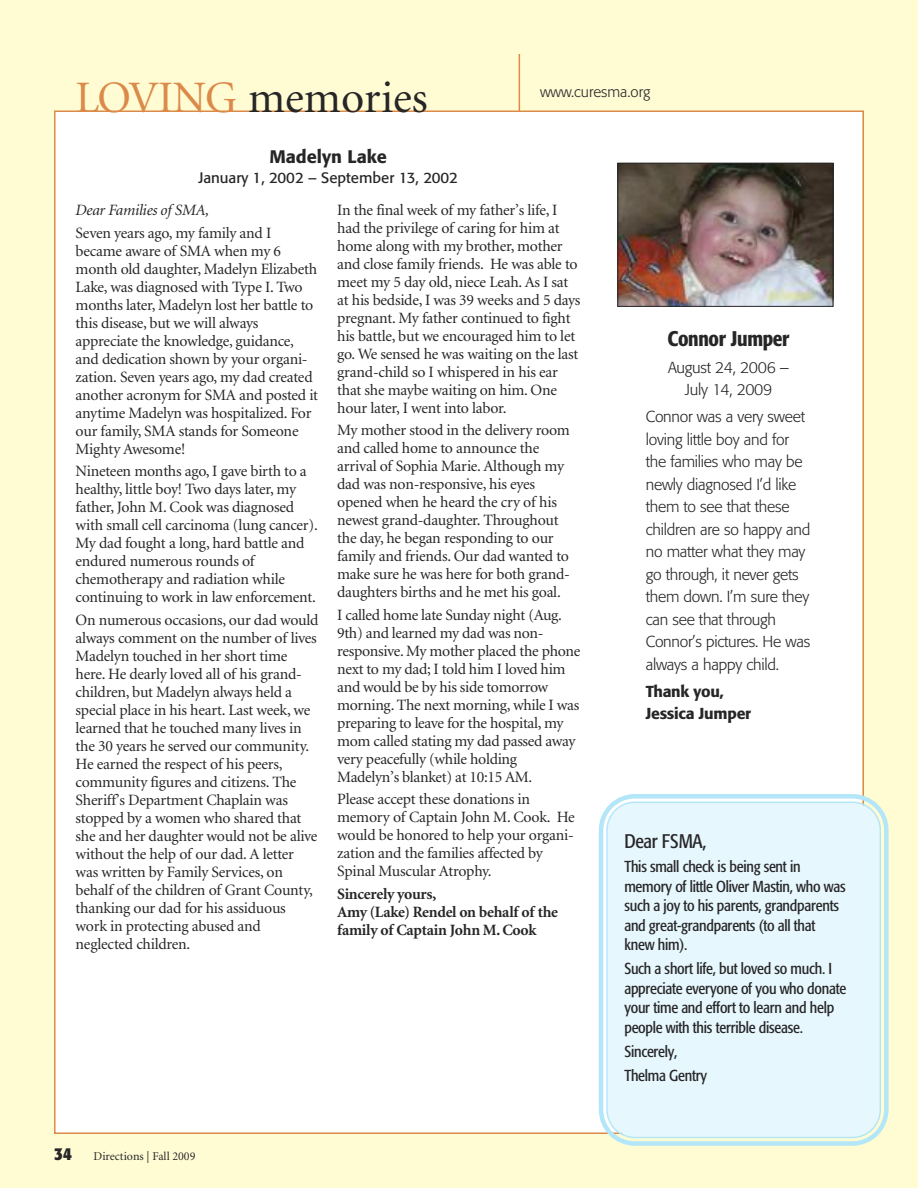
<style>
.page{position:relative;width:918px;height:1188px;background:#fffcd4}
.page>*{position:absolute;margin:0;border:0;box-sizing:border-box;transform-origin:0 0}
.t1{font:45px "Minion";letter-spacing:-.005em;color:#272627}
.t2{font:500 condensed 21px "Formata";letter-spacing:-.015em;color:#272627}
.t3{font:condensed 19.5px "Formata";letter-spacing:-.015em;color:#272627}
.t4{font:500 18px "Formata";color:#272627}
.t5{font:15.75px/18px "Minion";letter-spacing:-.015em;color:#272627}
.t6{font:condensed 15.75px/19.5px "Formata";letter-spacing:-.015em;color:#272627}
.t7{font:300 15.75px/22.5px "Formata";letter-spacing:-.015em;color:#272627;text-align:center}
.t8{font:700 15.75px/18px "Minion";letter-spacing:-.015em;color:#272627}
.t9{font:500 15.75px/22.5px "Formata";letter-spacing:-.015em;color:#272627}
.t10{font:italic 15.75px "Minion";letter-spacing:-.015em;color:#272627}
.t11{font:15px "Formata";color:#272627}
.t12{font:300 15px "Formata";color:#272627}
.t13{font:12px "Minion";color:#272627}
.s1{color:#dc8a49}
.s2{font-family:"Formata";font-weight:700;font-stretch:condensed;font-size:18px}
</style>
<div class="page">
<div style="left:56px;top:112px;width:806px;height:1020px;background:#fff"></div>
<hr style="left:519px;top:54px;width:1px;height:57px;background:#dc8a49">
<svg style="left:597px;top:792px;width:292px;height:354px"></svg>
<svg style="left:606px;top:801px;width:276px;height:338px"></svg>
<img style="left:619px;top:165px;width:212px;height:140px">
<div style="left:617px;top:163px;width:216px;height:144px;border:1px solid #272627"></div>
<h1 class="t1" style="left:76px;top:80px;width:354px"><span class="s1">LOVING</span> memories</h1>
<p class="t12" style="left:540px;top:86px;width:112px">www.curesma.org</p>
<p class="t4" style="left:269px;top:149px;width:119px">Madelyn Lake</p>
<p class="t11" style="left:198px;top:172px;width:261px">January 1, 2002 – September 13, 2002</p>
<p class="t10" style="left:76px;top:204px;width:135px">Dear Families of SMA,</p>
<p class="t5" style="left:76px;top:225px;width:244px">Seven years ago, my family and I became aware of SMA when my 6 month old daughter, Madelyn Elizabeth Lake, was diagnosed with Type I. Two months later, Madelyn lost her battle to this disease, but we will always appreciate the knowledge, guidance, and dedication shown by your organi&shy;zation. Seven years ago, my dad created another acronym for SMA and posted it anytime Madelyn was hospitalized. For our family, SMA stands for Someone Mighty Awesome!</p>
<p class="t5" style="left:76px;top:463px;width:244px">Nineteen months ago, I gave birth to a healthy, little boy! Two days later, my father, John M. Cook was diagnosed with small cell carcinoma (lung cancer).<br>My dad fought a long, hard battle and endured numerous rounds of chemotherapy and radiation while continuing to work in law enforcement.</p>
<p class="t5" style="left:76px;top:612px;width:244px">On numerous occasions, our dad would always comment on the number of lives Madelyn touched in her short time here. He dearly loved all of his grand&shy;children, but Madelyn always held a special place in his heart. Last week, we learned that he touched many lives in the 30 years he served our community.<br>He earned the respect of his peers, community figures and citizens. The Sheriff’s Department Chaplain was stopped by a women who shared that she and her daughter would not be alive without the help of our dad. A letter was written by Family Services, on behalf of the children of Grant County, thanking our dad for his assiduous work in protecting abused and neglected children.</p>
<p class="t5" style="left:337px;top:202px;width:245px">In the final week of my father’s life, I had the privilege of caring for him at home along with my brother, mother and close family friends. He was able to meet my 5 day old, niece Leah. As I sat at his bedside, I was 39 weeks and 5 days pregnant. My father continued to fight his battle, but we encouraged him to let go. We sensed he was waiting on the last grand-child so I whispered in his ear that she maybe waiting on him. One hour later, I went into labor.</p>
<p class="t5" style="left:337px;top:423px;width:234px">My mother stood in the delivery room and called home to announce the arrival of Sophia Marie. Although my dad was non-responsive, his eyes opened when he heard the cry of his newest grand-daughter. Throughout the day, he began responding to our family and friends. Our dad wanted to make sure he was here for both grand&shy;daughters births and he met his goal.</p>
<p class="t5" style="left:337px;top:607px;width:245px">I called home late Sunday night (Aug.<br>9th) and learned my dad was non&shy;responsive. My mother placed the phone next to my dad; I told him I loved him and would be by his side tomorrow morning. The next morning, while I was preparing to leave for the hospital, my mom called stating my dad passed away very peacefully (while holding Madelyn’s blanket) at 10:15 AM.</p>
<p class="t5" style="left:337px;top:792px;width:239px">Please accept these donations in memory of Captain John M. Cook. He would be honored to help your organi&shy;zation and the families affected by<br>Spinal Muscular Atrophy.</p>
<p class="t8" style="left:337px;top:886px;width:222px">Sincerely yours,<br>Amy (Lake) Rendel on behalf of the family of Captain John M.Cook</p>
<p class="t13" style="left:54px;top:1151px;width:143px"><span class="s2">34</span> Directions | Fall 2009</p>
<h2 class="t2" style="left:668px;top:330px;width:124px">Connor Jumper</h2>
<p class="t7" style="left:668px;top:357px;width:123px">August 24, 2006 –<br>July 14, 2009</p>
<p class="t7" style="left:646px;top:407px;width:166px;text-align:left">Connor was a very sweet loving little boy and for the families who may be newly diagnosed I’d like them to see that these children are so happy and no matter what they may go through, it never gets them down. I’m sure they can see that through<br>Connor’s pictures. He was always a happy child.</p>
<p class="t9" style="left:646px;top:681px;width:107px">Thank you,<br>Jessica Jumper</p>
<p class="t3" style="left:624px;top:833px;width:84px">Dear FSMA,</p>
<p class="t6" style="left:624px;top:858px;width:223px">This small check is being sent in memory of little Oliver Mastin, who was such a joy to his parents, grandparents and great-grandparents (to all that knew him).</p>
<p class="t6" style="left:624px;top:960px;width:224px">Such a short life, but loved so much. I appreciate everyone of you who donate your time and effort to learn and help people with this terrible disease.</p>
<p class="t6" style="left:624px;top:1040px;width:84px;line-height:24px">Sincerely,<br>Thelma Gentry</p>
</div>
